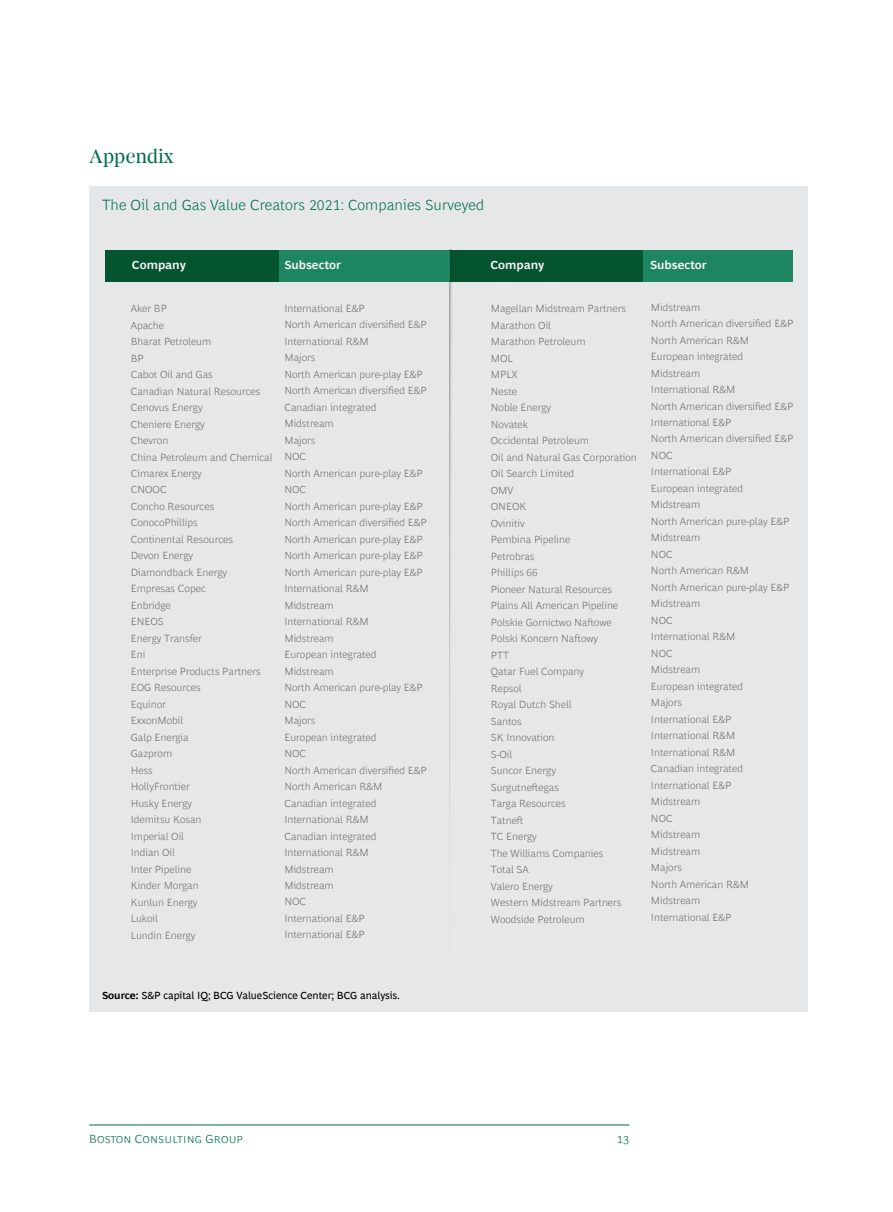
<style>
.page{position:relative;width:893px;height:1212px;background:#fff}
.page>*{position:absolute;margin:0;border:0;box-sizing:border-box;transform-origin:0 0}
.t1{font:19.5px "Henderson BCG Serif Head";letter-spacing:.005em;color:#006f51}
.t2{font:300 15px "Henderson BCG Sans";letter-spacing:.005em;color:#006f51}
.t3{font:700 12px "Henderson BCG Sans";color:#f2f2f3}
.t4{font:300 12px "Henderson BCG Sans";letter-spacing:.01em;color:#006f51}
.t5{font:300 10.5px/16.5px "Henderson BCG Sans";color:#707071}
.t6{font:10.5px "Henderson BCG Sans";color:#000}
.s1{font-weight:700}
</style>
<div class="page">
<hr style="left:89px;top:1125px;width:540px;height:1px;background:#006f51">
<div style="left:89px;top:186px;width:719px;height:825px;background:#e6e7e8"></div>
<div style="left:105px;top:250px;width:174px;height:31px;background:#03542f"></div>
<div style="left:450px;top:250px;width:193px;height:31px;background:#03542f"></div>
<div style="left:643px;top:250px;width:150px;height:31px;background:#1d8660"></div>
<img style="left:450px;top:250px;width:7px;height:386px">
<div style="left:279px;top:250px;width:171px;height:31px;background:#1d8660"></div>
<h1 class="t1" style="left:89px;top:142px;width:86px">Appendix</h1>
<h2 class="t2" style="left:102px;top:194px;width:384px">The Oil and Gas Value Creators 2021: Companies Surveyed</h2>
<p class="t3" style="left:132px;top:256px;width:55px">Company</p>
<p class="t3" style="left:284px;top:256px;width:58px">Subsector</p>
<p class="t3" style="left:490px;top:256px;width:55px">Company</p>
<p class="t3" style="left:650px;top:256px;width:58px">Subsector</p>
<p class="t5" style="left:131px;top:299px;width:143px">Aker BP<br>Apache<br>Bharat Petroleum<br>BP<br>Cabot Oil and Gas<br>Canadian Natural Resources<br>Cenovus Energy<br>Cheniere Energy<br>Chevron<br>China Petroleum and Chemical<br>Cimarex Energy<br>CNOOC<br>Concho Resources<br>ConocoPhillips<br>Continental Resources<br>Devon Energy<br>Diamondback Energy<br>Empresas Copec<br>Enbridge<br>ENEOS<br>Energy Transfer<br>Eni<br>Enterprise Products Partners<br>EOG Resources<br>Equinor<br>ExxonMobil<br>Galp Energia<br>Gazprom<br>Hess<br>HollyFrontier<br>Husky Energy<br>Idemitsu Kosan<br>Imperial Oil<br>Indian Oil<br>Inter Pipeline<br>Kinder Morgan<br>Kunlun Energy<br>Lukoil<br>Lundin Energy</p>
<p class="t5" style="left:284px;top:299px;width:144px">International E&amp;P<br>North American diversified E&amp;P<br>International R&amp;M<br>Majors<br>North American pure-play E&amp;P<br>North American diversified E&amp;P<br>Canadian integrated<br>Midstream<br>Majors<br>NOC<br>North American pure-play E&amp;P<br>NOC<br>North American pure-play E&amp;P<br>North American diversified E&amp;P<br>North American pure-play E&amp;P<br>North American pure-play E&amp;P<br>North American pure-play E&amp;P<br>International R&amp;M<br>Midstream<br>International R&amp;M<br>Midstream<br>European integrated<br>Midstream<br>North American pure-play E&amp;P<br>NOC<br>Majors<br>European integrated<br>NOC<br>North American diversified E&amp;P<br>North American R&amp;M<br>Canadian integrated<br>International R&amp;M<br>Canadian integrated<br>International R&amp;M<br>Midstream<br>Midstream<br>NOC<br>International E&amp;P<br>International E&amp;P</p>
<p class="t5" style="left:491px;top:300px;width:148px">Magellan Midstream Partners<br>Marathon Oil<br>Marathon Petroleum<br>MOL<br>MPLX<br>Neste<br>Noble Energy<br>Novatek<br>Occidental Petroleum<br>Oil and Natural Gas Corporation<br>Oil Search Limited<br>OMV<br>ONEOK<br>Ovinitiv<br>Pembina Pipeline<br>Petrobras<br>Phillips 66<br>Pioneer Natural Resources<br>Plains All American Pipeline<br>Polskie Gornictwo Naftowe<br>Polski Koncern Naftowy<br>PTT<br>Qatar Fuel Company<br>Repsol<br>Royal Dutch Shell<br>Santos<br>SK Innovation<br>S-Oil<br>Suncor Energy<br>Surgutneftegas<br>Targa Resources<br>Tatneft<br>TC Energy<br>The Williams Companies<br>Total SA<br>Valero Energy<br>Western Midstream Partners<br>Woodside Petroleum</p>
<p class="t5" style="left:651px;top:298px;width:144px">Midstream<br>North American diversified E&amp;P<br>North American R&amp;M<br>European integrated<br>Midstream<br>International R&amp;M<br>North American diversified E&amp;P<br>International E&amp;P<br>North American diversified E&amp;P<br>NOC<br>International E&amp;P<br>European integrated<br>Midstream<br>North American pure-play E&amp;P<br>Midstream<br>NOC<br>North American R&amp;M<br>North American pure-play E&amp;P<br>Midstream<br>NOC<br>International R&amp;M<br>NOC<br>Midstream<br>European integrated<br>Majors<br>International E&amp;P<br>International R&amp;M<br>International R&amp;M<br>Canadian integrated<br>International E&amp;P<br>Midstream<br>NOC<br>Midstream<br>Midstream<br>Majors<br>North American R&amp;M<br>Midstream<br>International E&amp;P</p>
<p class="t6" style="left:102px;top:987px;width:299px"><span class="s1">Source:</span> S&amp;P capital IQ; BCG ValueScience Center; BCG analysis.</p>
<p class="t4" style="left:89px;top:1129px;width:155px">Boston Consulting Group</p>
<p class="t4" style="left:617px;top:1129px;width:14px">13</p>
</div>
